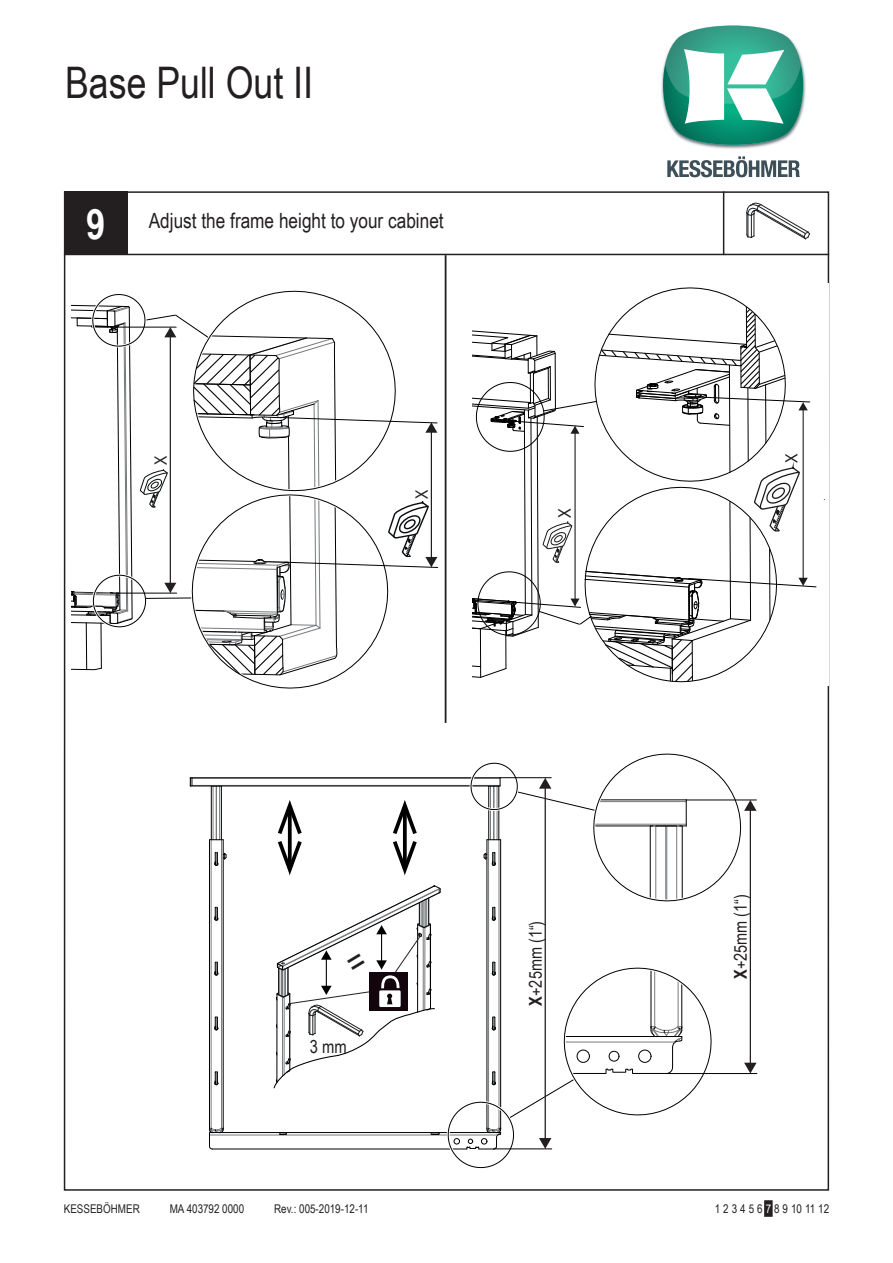
<style>
.page{position:relative;width:893px;height:1263px;background:#fff}
.page>*{position:absolute;margin:0;border:0;box-sizing:border-box;transform-origin:0 0}
.t1{font:43.5px "Arial Narrow";color:#231f20}
.Schrittnummer{font:700 42px "Arial Narrow";color:#fff}
.t2{font:21px "Arial Narrow";color:#231f20}
.t3{font:18px "Arial Narrow";color:#231f20}
.t4{font:17.7px "Arial Narrow";color:#231f20}
.t5{font:17.4px "Arial Narrow";color:#1d1d1b}
.t6{font:17.1px "Arial Narrow";color:#231f20}
.t7{font:16.8px "Arial Narrow";color:#1d1d1b}
.Paginierung{font:12px "Arial Narrow";color:#231f20}
.s1{font-weight:700}
.s2{color:#fff}
</style>
<div class="page">
<hr style="left:64px;top:254px;width:765px;height:1px;background:#231f20">
<div style="left:64px;top:191px;width:64px;height:64px;background:#231f20"></div>
<div style="left:764px;top:1200px;width:9px;height:17px;background:#231f20"></div>
<svg style="left:71px;top:290px;width:367px;height:399px"></svg>
<hr style="left:723px;top:191px;width:1px;height:64px;background:#231f20">
<svg style="left:746px;top:203px;width:64px;height:36px"></svg>
<hr style="left:445px;top:255px;width:1px;height:468px;background:#231f20">
<svg style="left:472px;top:287px;width:344px;height:395px"></svg>
<svg style="left:663px;top:25px;width:143px;height:124px"></svg>
<svg style="left:667px;top:156px;width:133px;height:21px"></svg>
<svg style="left:190px;top:753px;width:567px;height:416px"></svg>
<h1 class="t1" style="left:65px;top:50px;width:249px">Base Pull Out II</h1>
<p class="Schrittnummer" style="left:86px;top:192px;width:21px">9</p>
<p class="t2" style="left:149px;top:205px;width:296px">Adjust the frame height to your cabinet</p>
<p class="t6" style="left:148px;top:465px;width:11px;rotate:-90deg">X</p>
<p class="t6" style="left:409px;top:498px;width:11px;rotate:-90deg">X</p>
<p class="t5" style="left:552px;top:518px;width:11px;rotate:-90deg">X</p>
<p class="t7" style="left:779px;top:463px;width:11px;rotate:-90deg">X</p>
<p class="t3" style="left:310px;top:1033px;width:38px">3 mm</p>
<p class="Paginierung" style="left:64px;top:1200px;width:87px">Kesseböhmer M</p>
<p class="Paginierung" style="left:178px;top:1200px;width:77px">A 403792 0000 R</p>
<p class="Paginierung" style="left:281px;top:1200px;width:89px">ev.: 005-2019-12-11</p>
<p class="t4" style="left:522px;top:1005px;width:86px;rotate:-90deg"><span class="s1">X</span>+25mm (1“)</p>
<p class="t4" style="left:728px;top:979px;width:86px;rotate:-90deg"><span class="s1">X</span>+25mm (1“)</p>
<p class="Paginierung" style="left:715px;top:1200px;width:116px">1 2 3 4 5 6 <span class="s2">7</span> 8 9 10 11 12</p>
</div>
